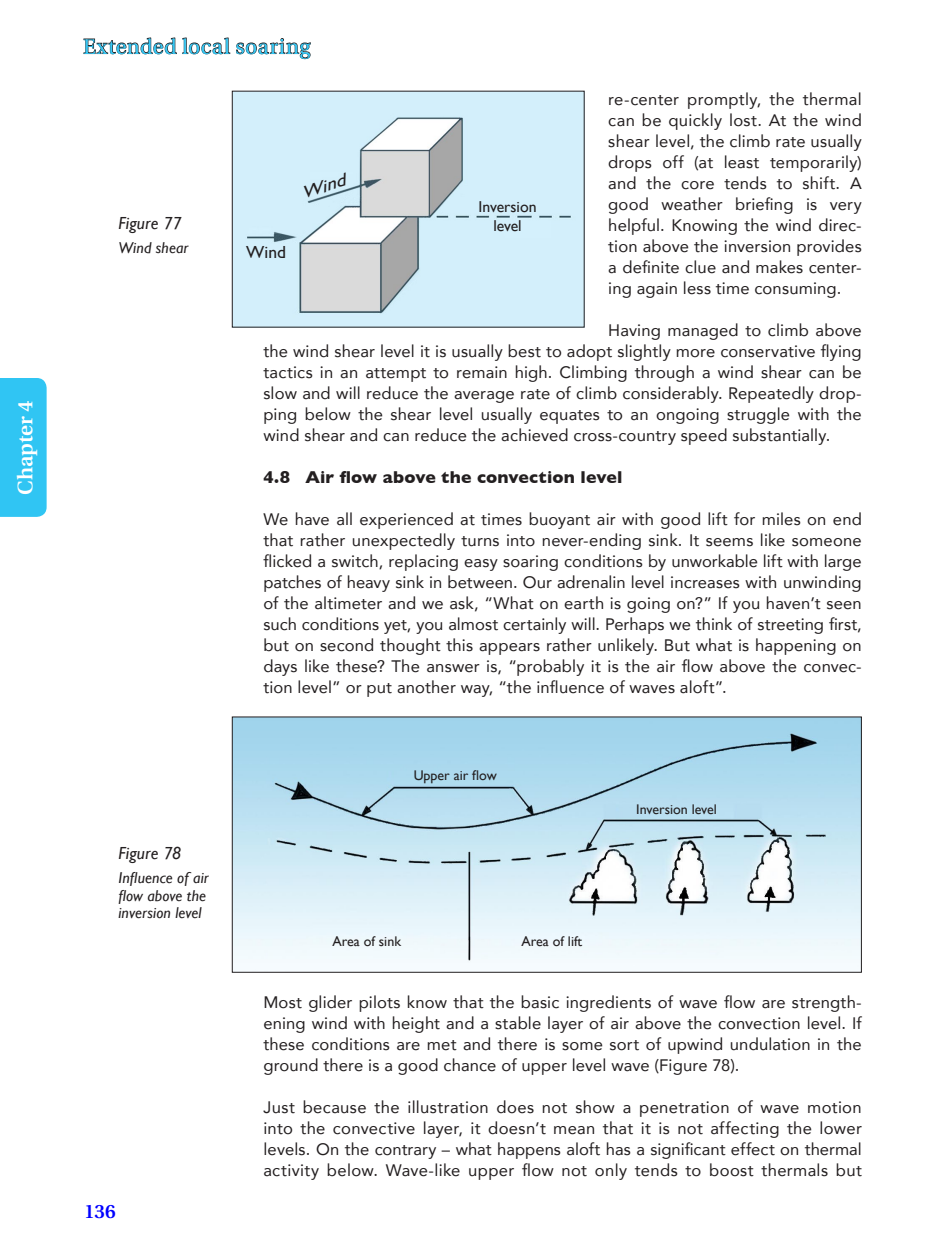
<style>
.page{position:relative;width:945px;height:1260px;background:#fff}
.page>*{position:absolute;margin:0;border:0;box-sizing:border-box;transform-origin:0 0}
.t1{font:21px "Utopia";letter-spacing:.025em;color:#30c5f3}
.t2{font:600 21px "Utopia";color:#fff}
.t3{font:600 19.25px "Utopia";color:#00f}
.t4{font:700 17.5px "Gill Sans";letter-spacing:.01em;color:#231f20}
.Photo_caption{font:italic 17.5px "Gill Sans";letter-spacing:.01em;color:#231f20}
.t5{font:17.5px "Gill Sans";color:#231f20}
.t6{font:italic 17.5px "Gill Sans";color:#231f20;scale:1.13 1}
.t7{font:16.62px/21px "Avenir";letter-spacing:.01em;color:#231f20;text-align:justify}
.Photo_caption-2{font:italic 15.75px/17.5px "Gill Sans";letter-spacing:.01em;color:#231f20}
.t8{font:15.75px/19.2px "Gill Sans";color:#231f20;text-align:center}
.t9{font:14px "Gill Sans";color:#231f20}
</style>
<div class="page">
<svg style="left:83px;top:37px;width:228px;height:23px"></svg>
<div style="left:0;top:378px;width:47px;height:139px;background:#30c5f3"></div>
<img style="left:234px;top:93px;width:349px;height:233px">
<img style="left:234px;top:719px;width:626px;height:244px">
<div style="left:232px;top:717px;width:630px;height:256px;border:1px solid #231f20"></div>
<p class="t2" style="left:13px;top:495px;width:96px;rotate:-90deg">Chapter 4</p>
<p class="t1" style="left:83px;top:35px;width:229px">Extended local soaring</p>
<p class="Photo_caption" style="left:118px;top:213px;width:65px">Figure 77</p>
<p class="Photo_caption-2" style="left:118px;top:240px;width:72px">Wind shear</p>
<p class="Photo_caption" style="left:118px;top:843px;width:64px">Figure 78</p>
<p class="Photo_caption-2" style="left:118px;top:870px;width:92px">Influence of air flow above the inversion level</p>
<p class="t3" style="left:84px;top:1200px;width:33px">136</p>
<p class="t7" style="left:608px;top:88px;width:255px">re-center promptly, the thermal can be quickly lost. At the wind shear level, the climb rate usually drops off (at least temporarily) and the core tends to shift. A good weather briefing is very helpful. Knowing the wind direc&shy;tion above the inversion provides a definite clue and makes center&shy;ing again less time consuming.</p>
<p class="t7" style="left:263px;top:319px;width:600px;text-indent:345px">Having managed to climb above the wind shear level it is usually best to adopt slightly more conservative flying tactics in an attempt to remain high. Climbing through a wind shear can be slow and will reduce the average rate of climb considerably. Repeatedly drop&shy;ping below the shear level usually equates to an ongoing struggle with the wind shear and can reduce the achieved cross-country speed substantially.</p>
<p class="t4" style="left:263px;top:467px;width:361px">4.8 Air flow above the convection level</p>
<p class="t7" style="left:263px;top:508px;width:600px">We have all experienced at times buoyant air with good lift for miles on end that rather unexpectedly turns into never-ending sink. It seems like someone flicked a switch, replacing easy soaring conditions by unworkable lift with large patches of heavy sink in between. Our adrenalin level increases with unwinding of the altimeter and we ask, “What on earth is going on?” If you haven’t seen such conditions yet, you almost certainly will. Perhaps we think of streeting first, but on second thought this appears rather unlikely. But what is happening on days like these? The answer is, “probably it is the air flow above the convec&shy;tion level” or put another way, “the influence of waves aloft”.</p>
<p class="t6" style="left:299px;top:184px;width:41px;rotate:-18deg">Wind</p>
<p class="t8" style="left:479px;top:197px;width:60px">Inversion level</p>
<p class="t5" style="left:246px;top:242px;width:41px">Wind</p>
<p class="t9" style="left:414px;top:767px;width:85px">Upper air flow</p>
<p class="t9" style="left:333px;top:933px;width:70px">Area of sink</p>
<p class="t9" style="left:522px;top:933px;width:62px">Area of lift</p>
<p class="t9" style="left:636px;top:801px;width:82px">Inversion level</p>
<p class="t7" style="left:263px;top:991px;width:600px">Most glider pilots know that the basic ingredients of wave flow are strength&shy;ening wind with height and a stable layer of air above the convection level. If these conditions are met and there is some sort of upwind undulation in the ground there is a good chance of upper level wave (Figure 78).</p>
<p class="t7" style="left:263px;top:1096px;width:600px">Just because the illustration does not show a penetration of wave motion into the convective layer, it doesn’t mean that it is not affecting the lower levels. On the contrary – what happens aloft has a significant effect on thermal activity below. Wave-like upper flow not only tends to boost thermals but</p>
</div>
